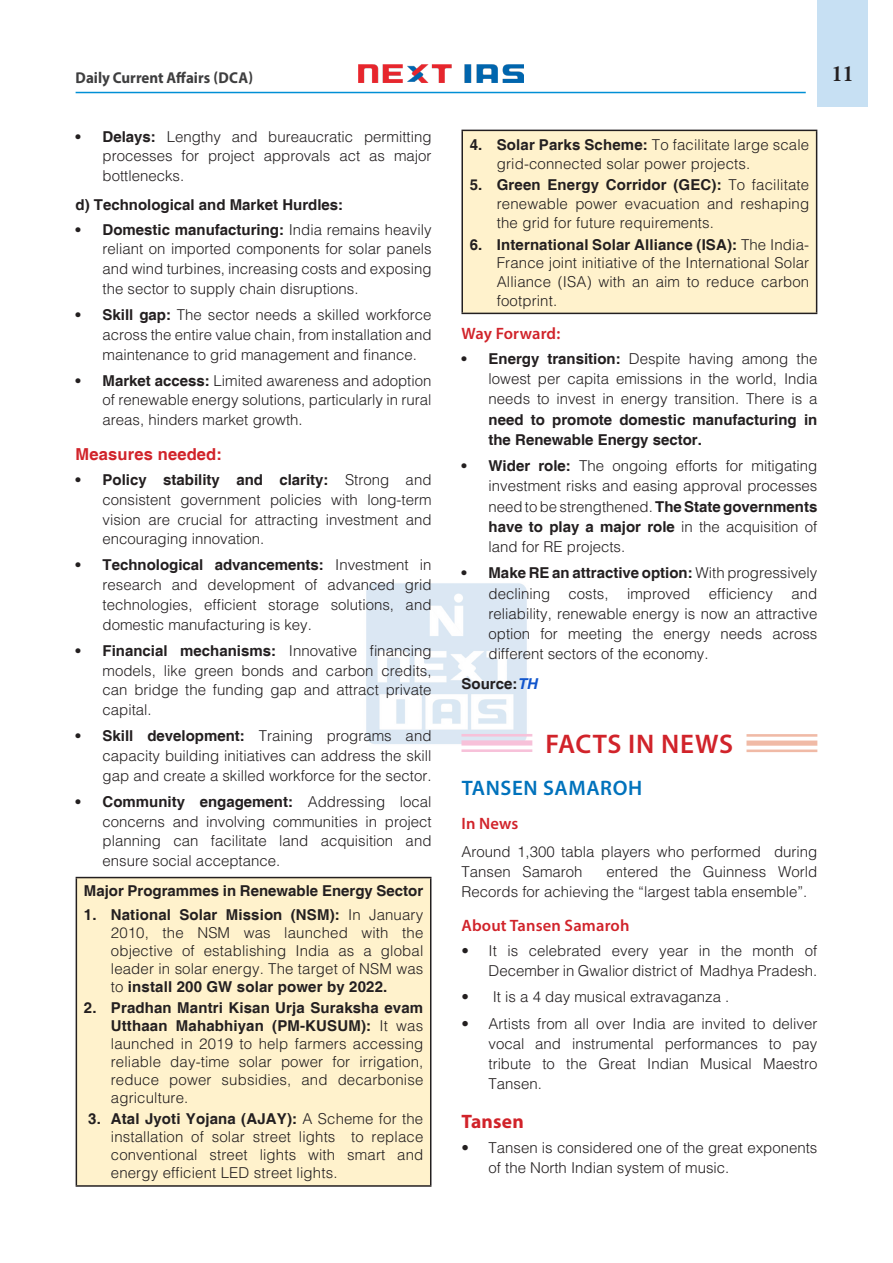
<style>
.page{position:relative;width:893px;height:1263px;background:#fff}
.page>*{position:absolute;margin:0;border:0;box-sizing:border-box;transform-origin:0 0}
.News_In_Short__headi{font:600 27px "Myriad Pro";letter-spacing:.03em;color:#d1232a}
.H-1{font:600 21px "Myriad Pro";letter-spacing:.03em;color:#0072bc}
.t1{font:21px "Calis MT Bol";color:#231f20}
.H-2{font:700 19.5px "Myriad Pro";letter-spacing:.01em;color:#d1232a}
.H-2-2{font:600 16.5px "Myriad Pro";letter-spacing:.01em;color:#d1232a}
.H-2-3{font:700 16.5px "Helvetica";letter-spacing:.01em;color:#d1232a}
.t2{font:700 15.75px "Myriad Pro";color:#3e3e3f;scale:.95 1}
.CA-Body_Text{font:300 15px/19.8px "Helvetica";color:#231f20;text-align:justify}
.body{font:300 15px/20.2px "Helvetica";color:#231f20}
.body-2{font:700 15px "Helvetica";color:#231f20}
.s1{font-weight:700}
.s2{font-style:italic;color:#15c}
</style>
<div class="page">
<div style="left:817px;top:0;width:51px;height:107px;background:#c7e0f3"></div>
<img style="left:358px;top:64px;width:165px;height:19px">
<hr style="left:76px;top:92px;width:730px;height:1px;background:#008fd5">
<img style="left:366px;top:583px;width:166px;height:163px">
<div style="left:76px;top:877px;width:355px;height:309px;background:#fff2cc"></div>
<hr style="left:76px;top:877px;width:355px;height:1px;background:#231f20">
<hr style="left:76px;top:1185px;width:355px;height:2px;background:#231f20">
<hr style="left:76px;top:878px;width:1px;height:307px;background:#231f20">
<hr style="left:430px;top:878px;width:1px;height:307px;background:#231f20">
<hr style="left:746px;top:734px;width:71px;height:3px;background:#f0baa6">
<div style="left:746px;top:740px;width:71px;height:6px;background:#f0baa6"></div>
<hr style="left:746px;top:749px;width:71px;height:3px;background:#f0baa6">
<hr style="left:461px;top:734px;width:71px;height:2px;background:#f7c1d9">
<div style="left:461px;top:740px;width:71px;height:5px;background:#f7c1d9"></div>
<hr style="left:461px;top:749px;width:71px;height:3px;background:#f7c1d9">
<div style="left:462px;top:130px;width:355px;height:183px;background:#fff2cc"></div>
<hr style="left:461px;top:130px;width:356px;height:1px;background:#231f20">
<hr style="left:461px;top:313px;width:356px;height:1px;background:#231f20">
<hr style="left:461px;top:131px;width:2px;height:182px;background:#231f20">
<hr style="left:816px;top:131px;width:1px;height:182px;background:#231f20">
<p class="t2" style="left:76px;top:67px;width:188px">Daily Current Affairs (DCA)</p>
<h2 class="t1" style="left:832px;top:62px;width:23px">11</h2>
<p class="CA-Body_Text" style="left:103px;top:126px;width:330px;text-indent:-27px"><span class="s1">• Delays:</span> Lengthy and bureaucratic permitting processes for project approvals act as major bottlenecks.</p>
<p class="body-2" style="left:76px;top:196px;width:269px">d) Technological and Market Hurdles:</p>
<p class="CA-Body_Text" style="left:103px;top:219px;width:330px;text-indent:-27px"><span class="s1">• Domestic manufacturing:</span> India remains heavily reliant on imported components for solar panels and wind turbines, increasing costs and exposing the sector to supply chain disruptions.</p>
<p class="CA-Body_Text" style="left:103px;top:304px;width:330px;text-indent:-27px"><span class="s1">• Skill gap:</span> The sector needs a skilled workforce across the entire value chain, from installation and maintenance to grid management and finance.</p>
<p class="CA-Body_Text" style="left:103px;top:370px;width:330px;text-indent:-27px"><span class="s1">• Market access:</span> Limited awareness and adoption of renewable energy solutions, particularly in rural areas, hinders market growth.</p>
<p class="H-2-3" style="left:76px;top:444px;width:148px">Measures needed:</p>
<p class="CA-Body_Text" style="left:103px;top:469px;width:330px;text-indent:-27px"><span class="s1">• Policy stability and clarity:</span> Strong and consistent government policies with long-term vision are crucial for attracting investment and encouraging innovation.</p>
<p class="CA-Body_Text" style="left:103px;top:555px;width:330px;text-indent:-27px"><span class="s1">• Technological advancements:</span> Investment in research and development of advanced grid technologies, efficient storage solutions, and domestic manufacturing is key.</p>
<p class="CA-Body_Text" style="left:103px;top:640px;width:330px;text-indent:-27px"><span class="s1">• Financial mechanisms:</span> Innovative financing models, like green bonds and carbon credits, can bridge the funding gap and attract private capital.</p>
<p class="CA-Body_Text" style="left:103px;top:725px;width:330px;text-indent:-27px"><span class="s1">• Skill development:</span> Training programs and capacity building initiatives can address the skill gap and create a skilled workforce for the sector.</p>
<p class="CA-Body_Text" style="left:103px;top:791px;width:330px;text-indent:-27px"><span class="s1">• Community engagement:</span> Addressing local concerns and involving communities in project planning can facilitate land acquisition and ensure social acceptance.</p>
<p class="body-2" style="left:84px;top:881px;width:341px">Major Programmes in Renewable Energy Sector</p>
<p class="CA-Body_Text" style="left:111px;top:905px;width:314px;line-height:18px;text-indent:-27px"><span class="s1">1. National Solar Mission (NSM):</span> In January 2010, the NSM was launched with the objective of establishing India as a global leader in solar energy. The target of NSM was to <span class="s1">install 200 GW solar power by 2022.</span></p>
<p class="CA-Body_Text" style="left:111px;top:998px;width:314px;line-height:18px;text-indent:-27px"><span class="s1">2. Pradhan Mantri Kisan Urja Suraksha evam Utthaan Mahabhiyan (PM-KUSUM):</span> It was launched in 2019 to help farmers accessing reliable day-time solar power for irrigation, reduce power subsidies, and decarbonise agriculture.</p>
<p class="CA-Body_Text" style="left:111px;top:1109px;width:314px;line-height:18px;text-indent:-23px"><span class="s1">3. Atal Jyoti Yojana (AJAY):</span> A Scheme for the installation of solar street lights to replace conventional street lights with smart and energy efficient LED street lights.</p>
<p class="CA-Body_Text" style="left:497px;top:135px;width:314px;line-height:18.8px;text-indent:-27px"><span class="s1">4. Solar Parks Scheme:</span> To facilitate large scale grid-connected solar power projects.</p>
<p class="CA-Body_Text" style="left:497px;top:175px;width:314px;line-height:18.8px;text-indent:-27px"><span class="s1">5. Green Energy Corridor (GEC):</span> To facilitate renewable power evacuation and reshaping the grid for future requirements.</p>
<p class="CA-Body_Text" style="left:497px;top:234px;width:314px;line-height:18.8px;text-indent:-27px"><span class="s1">6. International Solar Alliance (ISA):</span> The India-France joint initiative of the International Solar Alliance (ISA) with an aim to reduce carbon footprint.</p>
<p class="H-2-2" style="left:461px;top:323px;width:100px">Way Forward:</p>
<p class="CA-Body_Text" style="left:488px;top:348px;width:330px;line-height:20.2px;text-indent:-27px"><span class="s1">• Energy transition:</span> Despite having among the lowest per capita emissions in the world, India needs to invest in energy transition. There is a <span class="s1">need to promote domestic manufacturing in the Renewable Energy sector.</span></p>
<p class="CA-Body_Text" style="left:488px;top:455px;width:330px;line-height:20.2px;text-indent:-27px"><span class="s1">• Wider role:</span> The ongoing efforts for mitigating investment risks and easing approval processes need to be strengthened. <span class="s1">The State governments have to play a major role</span> in the acquisition of land for RE projects.</p>
<p class="CA-Body_Text" style="left:488px;top:562px;width:330px;line-height:20.2px;text-indent:-27px"><span class="s1">• Make RE an attractive option:</span> With progressively declining costs, improved efficiency and reliability, renewable energy is now an attractive option for meeting the energy needs across different sectors of the economy.</p>
<p class="body-2" style="left:461px;top:674px;width:77px">Source:<span class="s2">TH</span></p>
<p class="News_In_Short__headi" style="left:546px;top:726px;width:189px">FACTS IN NEWS</p>
<p class="H-1" style="left:462px;top:774px;width:182px">TANSEN SAMAROH</p>
<p class="H-2-2" style="left:461px;top:813px;width:58px">In News</p>
<p class="body" style="left:461px;top:841px;width:357px">Around 1,300 tabla players who performed during<br>Tansen Samaroh</p>
<p class="body" style="left:461px;top:861px;width:357px;text-indent:145px">entered the Guinness World<br>Records for achieving the “largest tabla ensemble”.</p>
<p class="H-2-2" style="left:461px;top:915px;width:169px">About Tansen Samaroh</p>
<p class="CA-Body_Text" style="left:461px;top:940px;width:357px;line-height:20.2px;text-align:right">• It is celebrated every year in the month of<br>December in Gwalior district of Madhya Pradesh.</p>
<p class="CA-Body_Text" style="left:461px;top:987px;width:269px">• It is a 4 day musical extravaganza .</p>
<p class="CA-Body_Text" style="left:488px;top:1013px;width:330px;line-height:20.2px;text-indent:-27px">• Artists from all over India are invited to deliver vocal and instrumental performances to pay tribute to the Great Indian Musical Maestro Tansen.</p>
<p class="H-2" style="left:461px;top:1109px;width:64px">Tansen</p>
<p class="CA-Body_Text" style="left:488px;top:1137px;width:330px;line-height:20.2px;text-indent:-27px">• Tansen is considered one of the great exponents of the North Indian system of music.</p>
</div>
